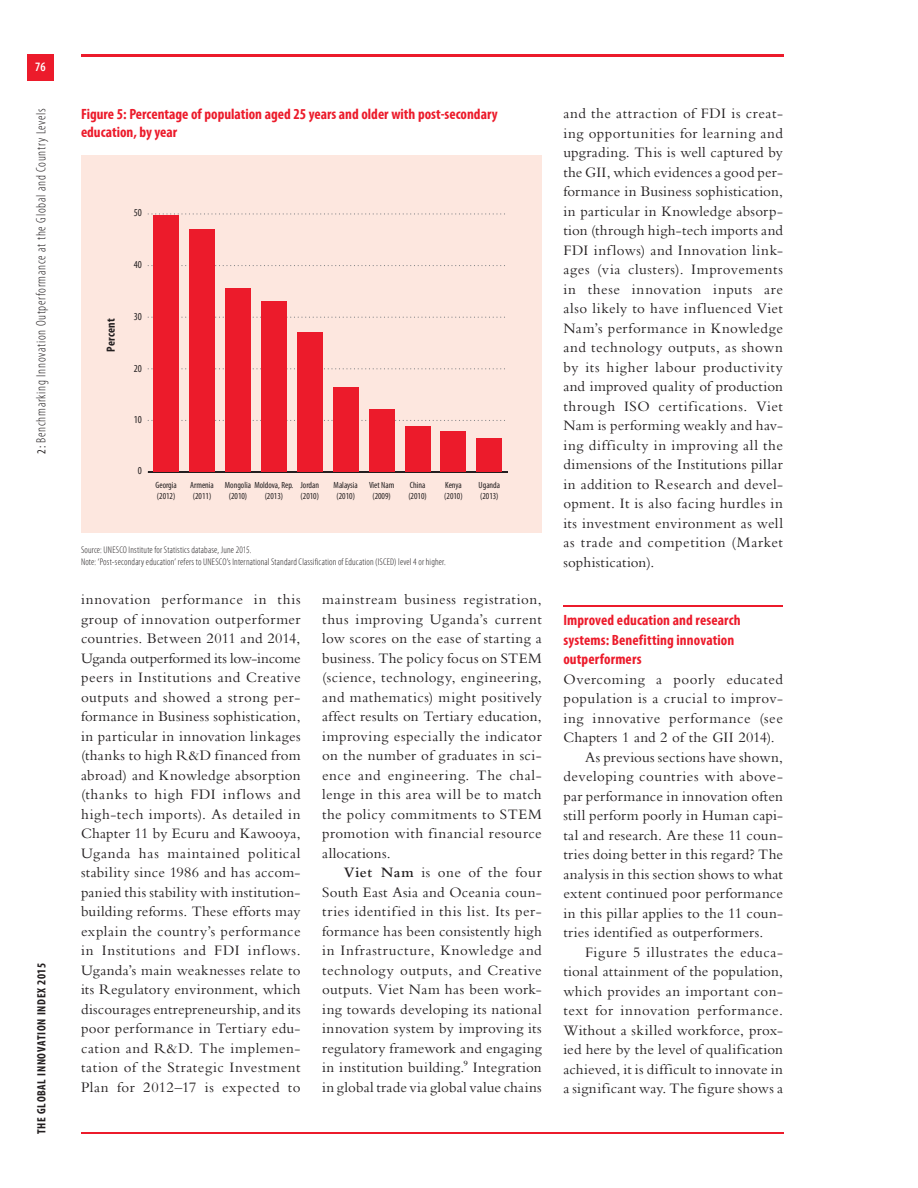
<style>
.page{position:relative;width:918px;height:1188px;background:#fff}
.page>*{position:absolute;margin:0;border:0;box-sizing:border-box;transform-origin:0 0}
.t1{font:15px/19.5px "Bembo Std";letter-spacing:.025em;color:#231f20;text-align:justify}
.t2{font:700 condensed 15px/19.5px "Myriad Pro";color:#ec1b2b}
.t3{font:15px "Bembo Std";letter-spacing:.005em;color:#231f20}
.t4{font:15px "Bembo Std";letter-spacing:.045em;color:#231f20}
.t5{font:300 condensed 13.5px "Myriad Pro";letter-spacing:.05em;color:#231f20}
.t6{font:600 condensed 12.75px "Myriad Pro";color:#fff}
.t7{font:700 condensed 12px "Myriad Pro";letter-spacing:.05em;color:#231f20}
.t8{font:700 condensed 12px "Myriad Pro";letter-spacing:.015em;color:#231f20}
.t9{font:condensed 10.5px "Myriad Pro";color:#231f20}
.t10{font:300 condensed 9.75px/12px "Myriad Pro";letter-spacing:.015em;color:#231f20}
.t11{font:condensed 9px/10.8px "Myriad Pro";color:#231f20}
.s1{font-weight:400;font-size:12px}
.s2{font-weight:600}
</style>
<div class="page">
<hr style="left:81px;top:1132px;width:702px;height:2px;background:#ec1b2b">
<div style="left:27px;top:54px;width:27px;height:27px;background:#ec1b2b"></div>
<hr style="left:81px;top:54px;width:702px;height:3px;background:#ec1b2b">
<hr style="left:563px;top:606px;width:220px;height:1px;background:#ec1b2b">
<div style="left:81px;top:155px;width:461px;height:378px;background:#fde7df"></div>
<hr style="left:148px;top:471px;width:359px;height:2px;background:#231f20">
<svg style="left:430px;top:466px;width:11px;height:6px"></svg>
<svg style="left:148px;top:420px;width:357px;height:1px"></svg>
<svg style="left:148px;top:368px;width:357px;height:1px"></svg>
<svg style="left:148px;top:317px;width:357px;height:1px"></svg>
<svg style="left:148px;top:265px;width:357px;height:1px"></svg>
<svg style="left:148px;top:213px;width:357px;height:2px"></svg>
<div style="left:153px;top:216px;width:26px;height:256px;background:#ec1b2b"></div>
<div style="left:189px;top:230px;width:26px;height:242px;background:#ec1b2b"></div>
<div style="left:225px;top:289px;width:26px;height:183px;background:#ec1b2b"></div>
<div style="left:261px;top:301px;width:26px;height:171px;background:#ec1b2b"></div>
<div style="left:297px;top:332px;width:26px;height:140px;background:#ec1b2b"></div>
<div style="left:333px;top:388px;width:26px;height:84px;background:#ec1b2b"></div>
<div style="left:369px;top:410px;width:26px;height:62px;background:#ec1b2b"></div>
<div style="left:405px;top:427px;width:25px;height:45px;background:#ec1b2b"></div>
<div style="left:441px;top:432px;width:25px;height:40px;background:#ec1b2b"></div>
<div style="left:476px;top:438px;width:26px;height:34px;background:#ec1b2b"></div>
<p class="t6" style="left:35px;top:60px;width:12px">76</p>
<p class="t5" style="left:34px;top:454px;width:347px;rotate:-90deg"><span class="s1">2:</span> Benchmarking Innovation Outperformance at the Global and Country Levels</p>
<p class="t7" style="left:35px;top:1134px;width:173px;rotate:-90deg">THE GLOBAL INNOVATION INDEX 2015</p>
<p class="t2" style="left:81px;top:105px;width:418px;line-height:18px">Figure 5: Percentage of population aged 25 years and older with post-secondary education, by year</p>
<p class="t9" style="left:134px;top:207px;width:10px">50</p>
<p class="t8" style="left:104px;top:352px;width:35px;rotate:-90deg">Percent</p>
<p class="t9" style="left:134px;top:259px;width:10px">40</p>
<p class="t9" style="left:134px;top:311px;width:10px">30</p>
<p class="t9" style="left:134px;top:363px;width:10px">20</p>
<p class="t9" style="left:134px;top:414px;width:10px">10</p>
<p class="t9" style="left:138px;top:465px;width:6px">0</p>
<p class="t11" style="left:156px;top:480px;width:23px">Georgia (2012)</p>
<p class="t11" style="left:190px;top:480px;width:25px">Armenia (2011)</p>
<p class="t11" style="left:265px;top:480px;width:30px;text-indent:-40px">Mongolia Moldova, Rep. (2013)</p>
<p class="t11" style="left:301px;top:480px;width:20px">Jordan (2010)</p>
<p class="t11" style="left:229px;top:491px;width:20px">(2010)</p>
<p class="t11" style="left:334px;top:480px;width:26px;text-align:center">Malaysia (2010)</p>
<p class="t11" style="left:369px;top:480px;width:27px;text-align:center">Viet Nam (2009)</p>
<p class="t11" style="left:408px;top:480px;width:20px">China (2010)</p>
<p class="t11" style="left:444px;top:480px;width:20px">Kenya (2010)</p>
<p class="t11" style="left:479px;top:480px;width:23px">Uganda (2013)</p>
<p class="t10" style="left:81px;top:544px;width:366px">Source: UNESCO Institute for Statistics database, June 2015.<br>Note: ‘Post-secondary education’ refers to UNESCO’s International Standard Classification of Education (ISCED) level 4 or higher.</p>
<p class="t1" style="left:81px;top:589px;width:221px">innovation performance in this group of innovation outperformer countries. Between 2011 and 2014, Uganda outperformed its low-income peers in Institutions and Creative outputs and showed a strong per&shy;formance in Business sophistication, in particular in innovation linkages (thanks to high R&amp;D financed from abroad) and Knowledge absorption (thanks to high FDI inflows and high-tech imports). As detailed in Chapter 11 by Ecuru and Kawooya, Uganda has maintained political stability since 1986 and has accom&shy;panied this stability with institution&shy;building reforms. These efforts may explain the country’s performance in Institutions and FDI inflows.<br>Uganda’s main weaknesses relate to its Regulatory environment, which discourages entrepreneurship, and its poor performance in Tertiary edu&shy;cation and R&amp;D. The implemen&shy;tation of the Strategic Investment Plan for 2012–17 is expected to</p>
<p class="t1" style="left:322px;top:589px;width:221px">mainstream business registration, thus improving Uganda’s current low scores on the ease of starting a business. The policy focus on STEM (science, technology, engineering, and mathematics) might positively affect results on Tertiary education, improving especially the indicator on the number of graduates in sci&shy;ence and engineering. The chal&shy;lenge in this area will be to match the policy commitments to STEM promotion with financial resource allocations.</p>
<p class="t1" style="left:322px;top:862px;width:221px;text-indent:22px"><span class="s2">Viet Nam</span> is one of the four South East Asia and Oceania coun&shy;tries identified in this list. Its per&shy;formance has been consistently high in Infrastructure, Knowledge and technology outputs, and Creative outputs. Viet Nam has been work&shy;ing towards developing its national innovation system by improving its regulatory framework and engaging in institution building.9 Integration in global trade via global value chains</p>
<p class="t1" style="left:563px;top:103px;width:221px">and the attraction of FDI is creat&shy;ing opportunities for learning and upgrading. This is well captured by the GII, which evidences a good per&shy;formance in Business sophistication, in particular in Knowledge absorp&shy;tion (through high-tech imports and FDI inflows) and Innovation link&shy;ages (via clusters). Improvements in these innovation inputs are also likely to have influenced Viet Nam’s performance in Knowledge and technology outputs, as shown by its higher labour productivity and improved quality of production through ISO certifications. Viet Nam is performing weakly and hav&shy;ing difficulty in improving all the dimensions of the Institutions pillar in addition to Research and devel&shy;opment. It is also facing hurdles in its investment environment as well as trade and competition (Market sophistication).</p>
<p class="t2" style="left:563px;top:611px;width:179px">Improved education and research systems: Benefitting innovation outperformers</p>
<p class="t1" style="left:563px;top:669px;width:221px">Overcoming a poorly educated</p>
<p class="t1" style="left:563px;top:688px;width:221px">population is a crucial to improv-</p>
<p class="t1" style="left:563px;top:708px;width:221px">ing innovative performance (see</p>
<p class="t1" style="left:563px;top:727px;width:213px">Chapters 1 and 2 of the GII 2014).</p>
<p class="t1" style="left:585px;top:747px;width:199px">As previous sections have shown,</p>
<p class="t1" style="left:563px;top:766px;width:221px">developing countries with above-</p>
<p class="t1" style="left:563px;top:786px;width:221px">par performance in innovation often</p>
<p class="t1" style="left:563px;top:805px;width:221px">still perform poorly in Human capi-</p>
<p class="t1" style="left:563px;top:825px;width:221px">tal and research. Are these 11 coun-</p>
<p class="t1" style="left:563px;top:844px;width:221px">tries doing better in this regard? The</p>
<p class="t1" style="left:563px;top:864px;width:221px">analysis in this section shows to what</p>
<p class="t1" style="left:563px;top:883px;width:221px">extent continued poor performance</p>
<p class="t1" style="left:563px;top:903px;width:221px">in this pillar applies to the 11 coun-</p>
<p class="t1" style="left:563px;top:922px;width:201px">tries identified as outperformers.</p>
<p class="t4" style="left:585px;top:943px;width:200px">Figure 5 illustrates the educa-</p>
<p class="t1" style="left:563px;top:961px;width:221px">tional attainment of the population,</p>
<p class="t1" style="left:563px;top:981px;width:221px">which provides an important con-</p>
<p class="t1" style="left:563px;top:1000px;width:221px">text for innovation performance.</p>
<p class="t1" style="left:563px;top:1020px;width:221px">Without a skilled workforce, prox-</p>
<p class="t3" style="left:563px;top:1041px;width:221px">ied here by the level of qualification</p>
<p class="t1" style="left:563px;top:1059px;width:221px">achieved, it is difficult to innovate in</p>
<p class="t1" style="left:563px;top:1078px;width:221px">a significant way. The figure shows a</p>
</div>
